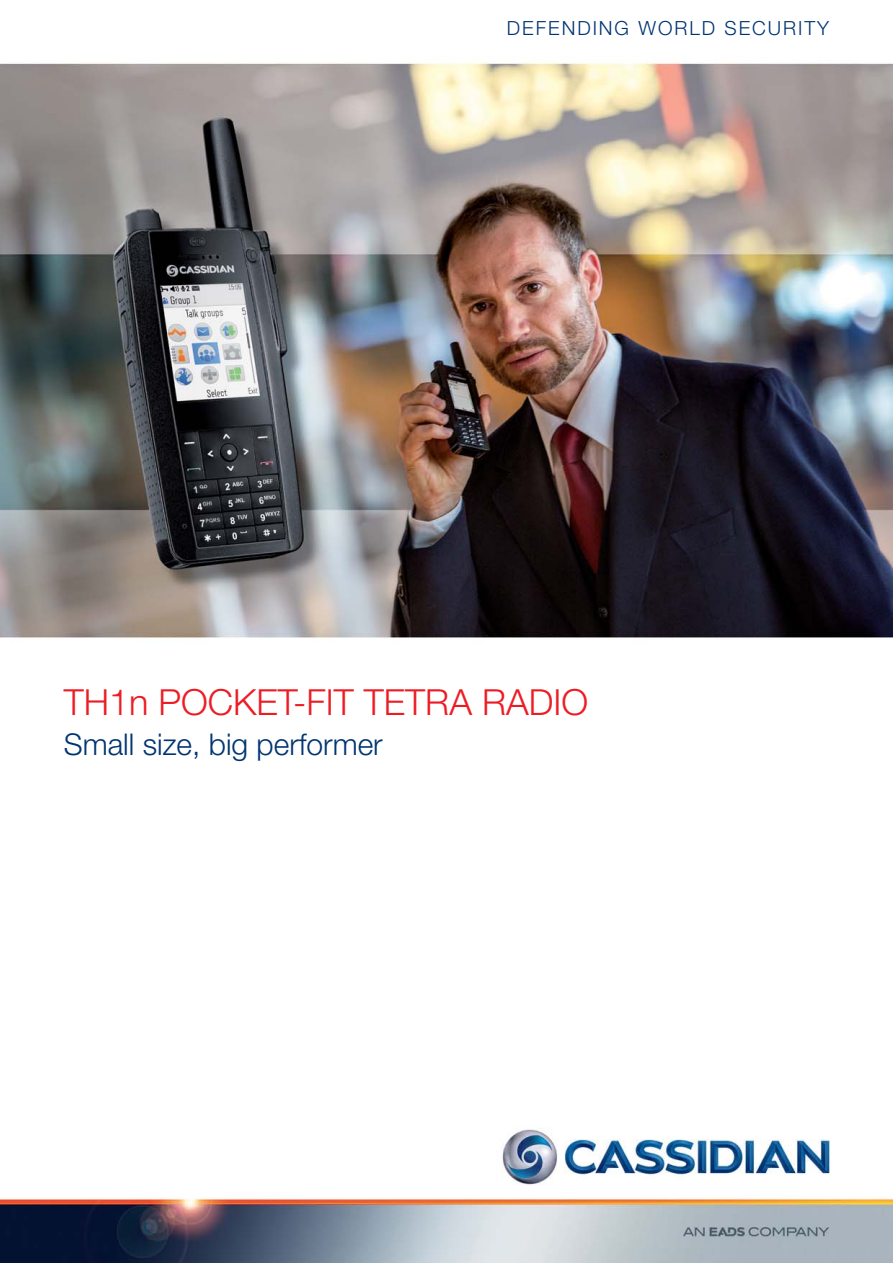
<style>
.page{position:relative;width:893px;height:1263px;background:#fff}
.page>*{position:absolute;margin:0;border:0;box-sizing:border-box;transform-origin:0 0}
.t1{font:300 36px "Helvetica Neue";color:#ed1c24}
.t2{font:300 30px "Helvetica Neue";color:#003471}
.t3{font:300 19.5px "Helvetica Neue";letter-spacing:.1em;color:#003471}
</style>
<div class="page">
<img style="left:0;top:62px;width:893px;height:1201px">
<img style="left:0;top:1199px;width:1px;height:64px">
<p class="t3" style="left:507px;top:21px;width:324px">DEFENDING WORLD SECURITY</p>
<p class="t1" style="left:64px;top:689px;width:526px">TH1n POCKET-FIT TETRA RADIO</p>
<p class="t2" style="left:64px;top:733px;width:320px">Small size, big performer</p>
</div>
